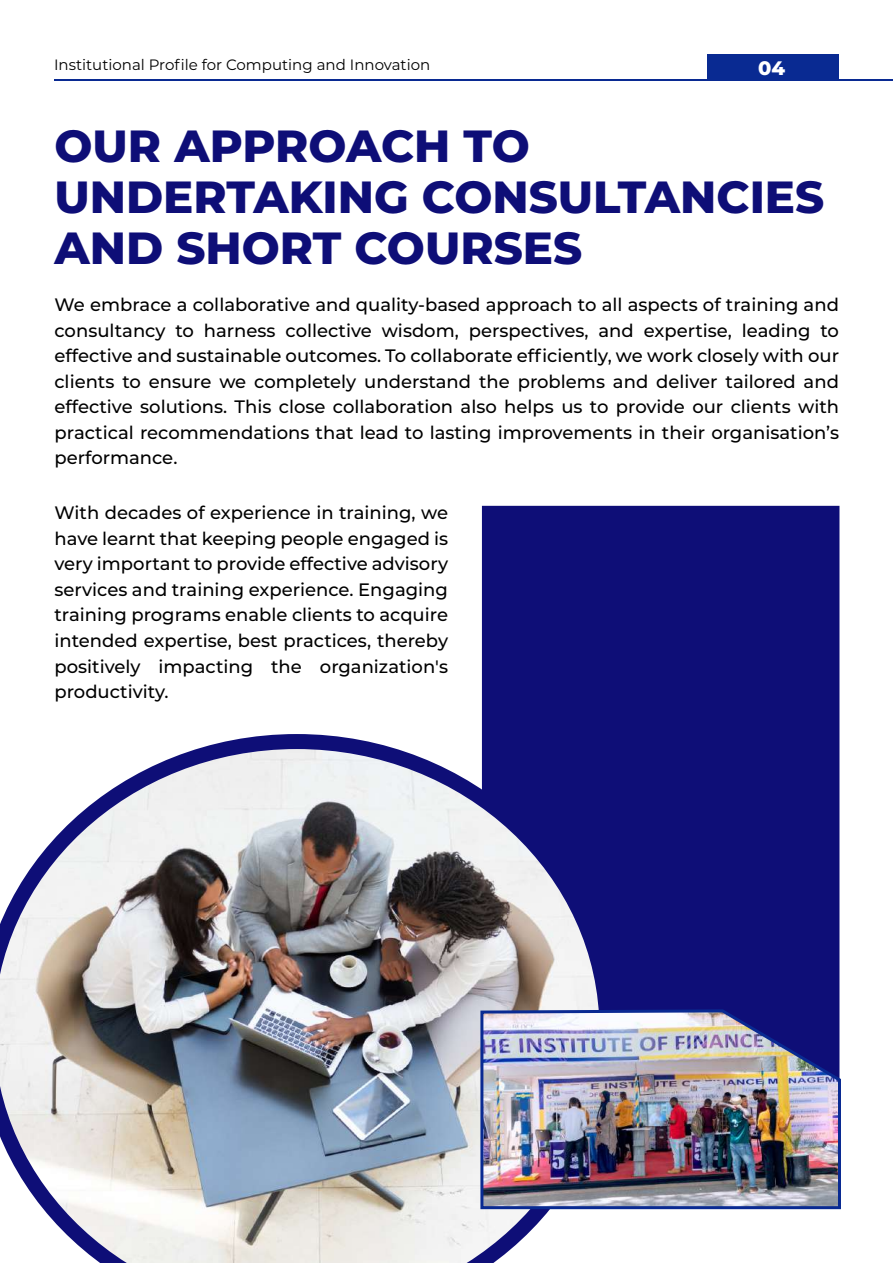
<style>
.page{position:relative;width:893px;height:1263px;background:#fff}
.page>*{position:absolute;margin:0;border:0;box-sizing:border-box;transform-origin:0 0}
.t1{font:800 45px/51px "Montserrat";color:#0e0e77}
.t2{font:800 19.5px "Montserrat";color:#fff}
.t3{font:500 18px/25.5px "Montserrat";color:#000;text-align:justify}
.t4{font:15px "Montserrat";color:#000}
</style>
<div class="page">
<hr style="left:54px;top:80px;width:839px;height:1px;background:#092a92">
<div style="left:707px;top:54px;width:132px;height:27px;background:#092a92"></div>
<div style="left:482px;top:506px;width:357px;height:502px;background:#0e0e77"></div>
<img style="left:0;top:734px;width:614px;height:529px">
<img style="left:479px;top:1008px;width:362px;height:203px">
<p class="t4" style="left:54px;top:55px;width:378px">Institutional Profile for Computing and Innovation</p>
<p class="t2" style="left:758px;top:54px;width:29px">04</p>
<h1 class="t1" style="left:55px;top:118px;width:771px">OUR APPROACH TO<br>UNDERTAKING CONSULTANCIES<br>AND SHORT COURSES</h1>
<p class="t3" style="left:55px;top:291px;width:786px">We embrace a collaborative and quality-based approach to all aspects of training and consultancy to harness collective wisdom, perspectives, and expertise, leading to effective and sustainable outcomes. To collaborate efficiently, we work closely with our clients to ensure we completely understand the problems and deliver tailored and effective solutions. This close collaboration also helps us to provide our clients with practical recommendations that lead to lasting improvements in their organisation’s performance.</p>
<p class="t3" style="left:55px;top:500px;width:395px">With decades of experience in training, we have learnt that keeping people engaged is very important to provide effective advisory services and training experience. Engaging training programs enable clients to acquire intended expertise, best practices, thereby positively impacting the organization's productivity.</p>
</div>
